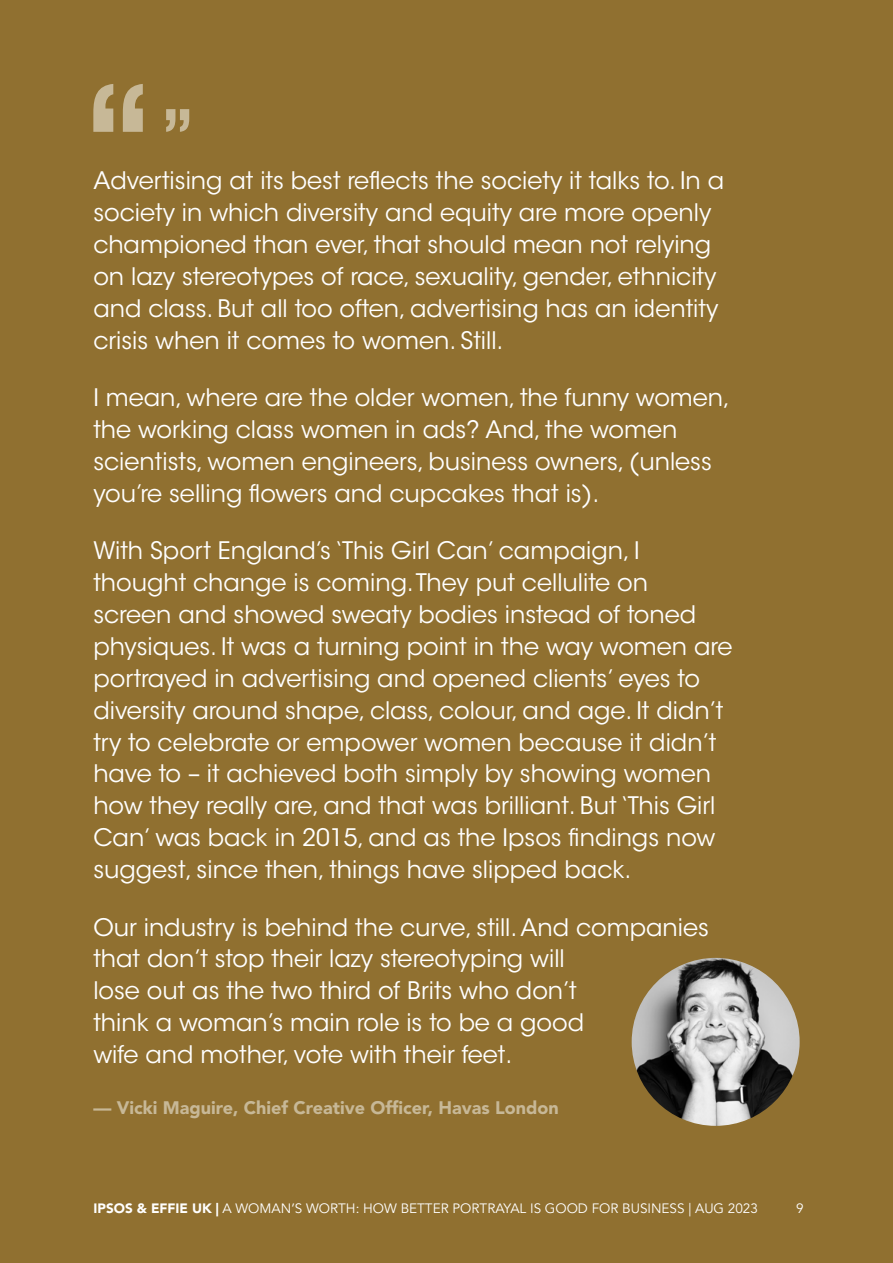
<style>
.page{position:relative;width:893px;height:1263px;background:#907030}
.page>*{position:absolute;margin:0;border:0;box-sizing:border-box;transform-origin:0 0}
._18pt_Pullquote{font:24px/32px "ITC Avant Garde Std";color:#fff}
._11pt_Bodytext{font:900 18px "Avenir LT Std";color:#c7b897}
.t1{font:13.5px "Avenir LT Std";color:#fff}
.s1{font-weight:900}
</style>
<div class="page">
<svg style="left:93px;top:84px;width:50px;height:48px"></svg>
<svg style="left:166px;top:109px;width:23px;height:23px"></svg>
<img style="left:632px;top:958px;width:168px;height:168px;border-radius:84px">
<p class="_18pt_Pullquote" style="left:93px;top:165px;width:632px">Advertising at its best reflects the society it talks to. In a society in which diversity and equity are more openly championed than ever, that should mean not relying on lazy stereotypes of race, sexuality, gender, ethnicity and class. But all too often, advertising has an identity crisis when it comes to women. Still.</p>
<p class="_18pt_Pullquote" style="left:93px;top:382px;width:638px">I mean, where are the older women, the funny women, the working class women in ads? And, the women scientists, women engineers, business owners, (unless you’re selling flowers and cupcakes that is).</p>
<p class="_18pt_Pullquote" style="left:93px;top:535px;width:641px">With Sport England’s ‘This Girl Can’ campaign, I thought change is coming. They put cellulite on<br>screen and showed sweaty bodies instead of toned physiques. It was a turning point in the way women are portrayed in advertising and opened clients’ eyes to diversity around shape, class, colour, and age. It didn’t try to celebrate or empower women because it didn’t have to – it achieved both simply by showing women how they really are, and that was brilliant. But ‘This Girl Can’ was back in 2015, and as the Ipsos findings now suggest, since then, things have slipped back.</p>
<p class="_18pt_Pullquote" style="left:93px;top:911px;width:617px">Our industry is behind the curve, still. And companies that don’t stop their lazy stereotyping will<br>lose out as the two third of Brits who don’t<br>think a woman’s main role is to be a good<br>wife and mother, vote with their feet.</p>
<p class="_11pt_Bodytext" style="left:93px;top:1097px;width:467px">— Vicki Maguire, Chief Creative Officer, Havas London</p>
<p class="t1" style="left:94px;top:1201px;width:666px"><span class="s1">IPSOS &amp; EFFIE UK |</span> A WOMAN’S WORTH: HOW BETTER PORTRAYAL IS GOOD FOR BUSINESS | AUG 2023</p>
<p class="t1" style="left:796px;top:1201px;width:9px">9</p>
</div>
